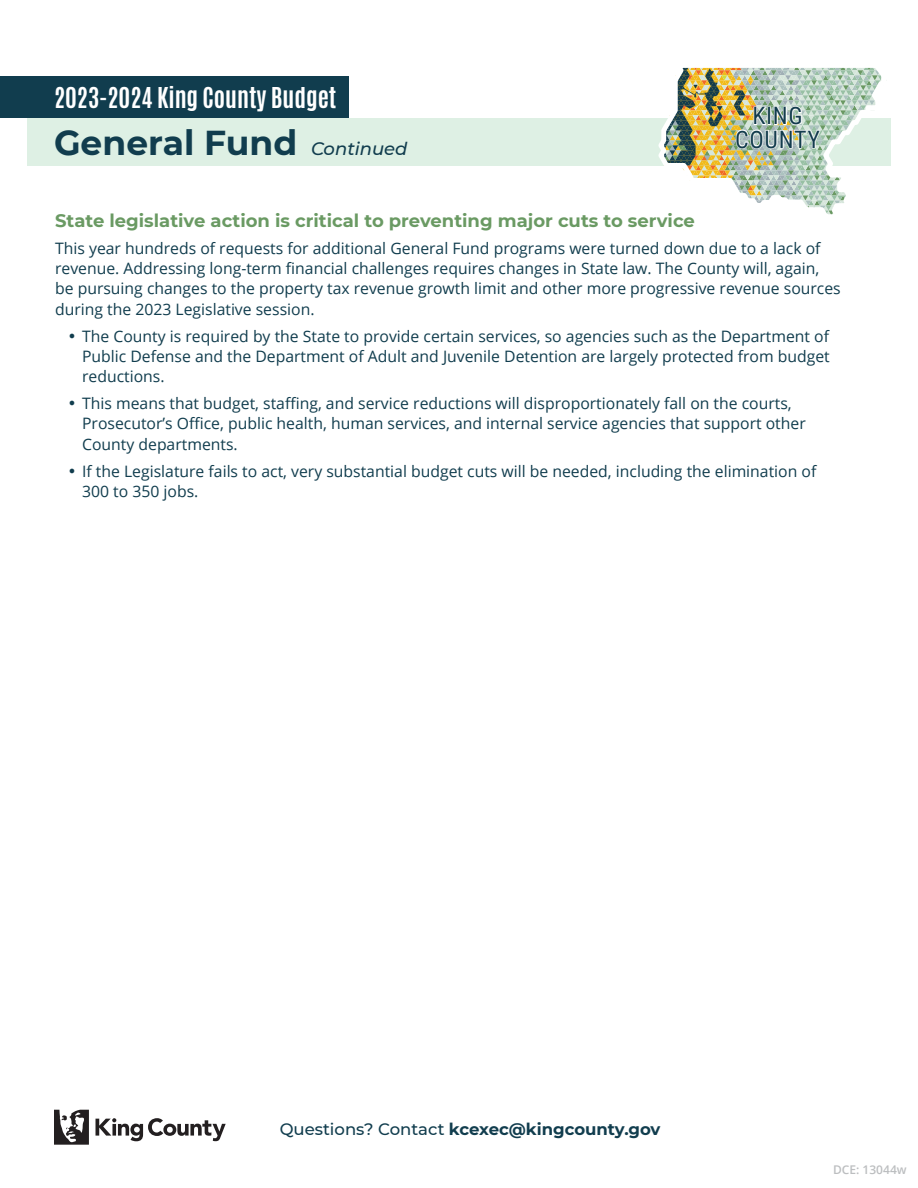
<style>
.page{position:relative;width:918px;height:1188px;background:#fff}
.page>*{position:absolute;margin:0;border:0;box-sizing:border-box;transform-origin:0 0}
.t1{font:700 34.5px "Montserrat";color:#113d4e}
.t2{font:700 24px "Antonio";color:#fff}
.t3{font:24px/23.5px "Roboto Condensed";letter-spacing:.03em;color:#133c4d;text-align:center}
.t4{font:700 18px "Montserrat";color:#6a9a63}
.t5{font:italic 500 18px "Montserrat";color:#113d4e}
.t6{font:700 16.5px "Montserrat";color:#113d4e}
.t7{font:15.75px/20.2px "Open Sans";color:#113d4e}
.t8{font:600 12px "Open Sans";color:#bcbec0}
.s1{font-weight:500}
</style>
<div class="page">
<svg style="left:54px;top:1110px;width:35px;height:35px"></svg>
<svg style="left:96px;top:1118px;width:130px;height:23px"></svg>
<div style="left:27px;top:118px;width:864px;height:48px;background:#def0e4"></div>
<div style="left:0;top:76px;width:349px;height:42px;background:#113d4e"></div>
<svg style="left:658px;top:67px;width:224px;height:148px"></svg>
<h2 class="t2" style="left:54px;top:80px;width:284px">2023-2024 King County Budget</h2>
<h1 class="t1" style="left:54px;top:117px;width:245px">General Fund</h1>
<p class="t5" style="left:311px;top:136px;width:98px">Continued</p>
<h2 class="t3" style="left:735px;top:103px;width:86px">KING<br>COUNTY</h2>
<p class="t4" style="left:55px;top:208px;width:641px">State legislative action is critical to preventing major cuts to service</p>
<p class="t7" style="left:55px;top:238px;width:787px">This year hundreds of requests for additional General Fund programs were turned down due to a lack of revenue. Addressing long-term financial challenges requires changes in State law. The County will, again, be pursuing changes to the property tax revenue growth limit and other more progressive revenue sources during the 2023 Legislative session.</p>
<p class="t7" style="left:82px;top:325px;width:749px;text-align:justify;text-indent:-13px">• The County is required by the State to provide certain services, so agencies such as the Department of Public Defense and the Department of Adult and Juvenile Detention are largely protected from budget reductions.</p>
<p class="t7" style="left:82px;top:393px;width:725px;text-indent:-13px">• This means that budget, staffing, and service reductions will disproportionately fall on the courts,<br>Prosecutor’s Office, public health, human services, and internal service agencies that support other<br>County departments.</p>
<p class="t7" style="left:82px;top:460px;width:736px;text-indent:-13px">• If the Legislature fails to act, very substantial budget cuts will be needed, including the elimination of<br>300 to 350 jobs.</p>
<p class="t6" style="left:280px;top:1117px;width:382px"><span class="s1">Questions? Contact</span> kcexec@kingcounty.gov</p>
<p class="t8" style="left:833px;top:1161px;width:75px">DCE: 13044w</p>
</div>
